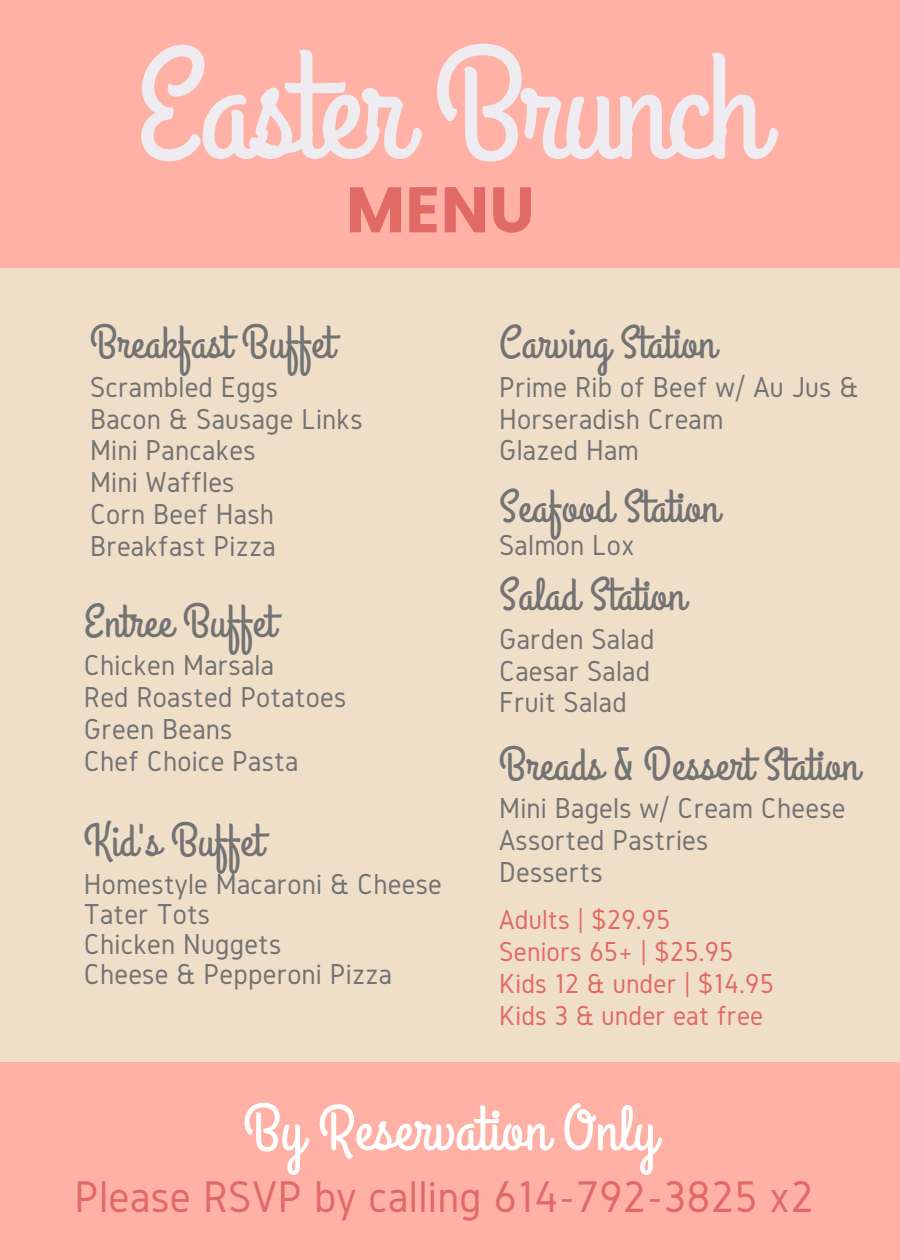
<style>
.page{position:relative;width:900px;height:1260px;background:#f0dfc8}
.page>*{position:absolute;margin:0;border:0;box-sizing:border-box;transform-origin:0 0}
.t1{font:153.5px "Grand Hotel";letter-spacing:-.025em;color:#eeecf1}
.t2{font:64.25px "Poppins";color:#e16b64}
.t3{font:63.5px "Grand Hotel";letter-spacing:.005em;color:#fff}
.t4{font:46px "Grand Hotel";letter-spacing:.005em;color:#737373}
.t5{font:46px "Gidole";letter-spacing:.005em;color:#e16b64}
.t6{font:30px/32px "Gidole";letter-spacing:.005em;color:#737373}
.t7{font:28.5px "Gidole";letter-spacing:.005em;color:#e16b64}
</style>
<div class="page">
<div style="left:0;top:1062px;width:900px;height:198px;background:#ffb1a5"></div>
<div style="left:0;top:0;width:900px;height:268px;background:#ffb1a5"></div>
<p class="t1" style="left:135px;top:9px;width:631px">Easter Brunch</p>
<p class="t2" style="left:345px;top:173px;width:192px">MENU</p>
<p class="t4" style="left:90px;top:314px;width:245px">Breakfast Buffet</p>
<p class="t6" style="left:90px;top:370px;width:189px">Scrambled Eggs</p>
<p class="t6" style="left:90px;top:402px;width:274px">Bacon &amp; Sausage Links</p>
<p class="t6" style="left:90px;top:434px;width:167px">Mini Pancakes</p>
<p class="t6" style="left:90px;top:466px;width:146px">Mini Waffles</p>
<p class="t6" style="left:90px;top:498px;width:185px">Corn Beef Hash</p>
<p class="t6" style="left:90px;top:530px;width:187px">Breakfast Pizza</p>
<p class="t4" style="left:84px;top:592px;width:193px">Entree Buffet</p>
<p class="t6" style="left:84px;top:649px;width:192px">Chicken Marsala</p>
<p class="t6" style="left:84px;top:680px;width:264px">Red Roasted Potatoes</p>
<p class="t6" style="left:84px;top:712px;width:150px">Green Beans</p>
<p class="t6" style="left:84px;top:744px;width:216px">Chef Choice Pasta</p>
<p class="t4" style="left:84px;top:812px;width:180px">Kid's Buffet</p>
<p class="t6" style="left:84px;top:868px;width:359px">Homestyle Macaroni &amp; Cheese</p>
<p class="t6" style="left:84px;top:898px;width:128px">Tater Tots</p>
<p class="t6" style="left:84px;top:928px;width:199px">Chicken Nuggets</p>
<p class="t6" style="left:84px;top:958px;width:310px">Cheese &amp; Pepperoni Pizza</p>
<p class="t4" style="left:499px;top:314px;width:218px">Carving Station</p>
<p class="t6" style="left:499px;top:370px;width:361px">Prime Rib of Beef w/ Au Jus &amp;<br>Horseradish Cream</p>
<p class="t6" style="left:499px;top:434px;width:141px">Glazed Ham</p>
<p class="t4" style="left:499px;top:477px;width:221px">Seafood Station</p>
<p class="t6" style="left:499px;top:528px;width:137px">Salmon Lox</p>
<p class="t4" style="left:499px;top:566px;width:187px">Salad Station</p>
<p class="t6" style="left:499px;top:622px;width:157px">Garden Salad</p>
<p class="t6" style="left:499px;top:654px;width:153px">Caesar Salad</p>
<p class="t6" style="left:499px;top:686px;width:129px">Fruit Salad</p>
<p class="t4" style="left:499px;top:735px;width:361px">Breads &amp; Dessert Station</p>
<p class="t6" style="left:499px;top:792px;width:348px">Mini Bagels w/ Cream Cheese</p>
<p class="t6" style="left:499px;top:824px;width:211px">Assorted Pastries</p>
<p class="t6" style="left:499px;top:856px;width:105px">Desserts</p>
<p class="t7" style="left:499px;top:904px;width:173px">Adults | $29.95</p>
<p class="t7" style="left:499px;top:936px;width:236px">Seniors 65+ | $25.95</p>
<p class="t7" style="left:499px;top:968px;width:276px">Kids 12 &amp; under | $14.95</p>
<p class="t7" style="left:499px;top:1000px;width:266px">Kids 3 &amp; under eat free</p>
<p class="t3" style="left:243px;top:1089px;width:414px">By Reservation Only</p>
<p class="t5" style="left:75px;top:1172px;width:741px">Please RSVP by calling 614-792-3825 x2</p>
</div>
